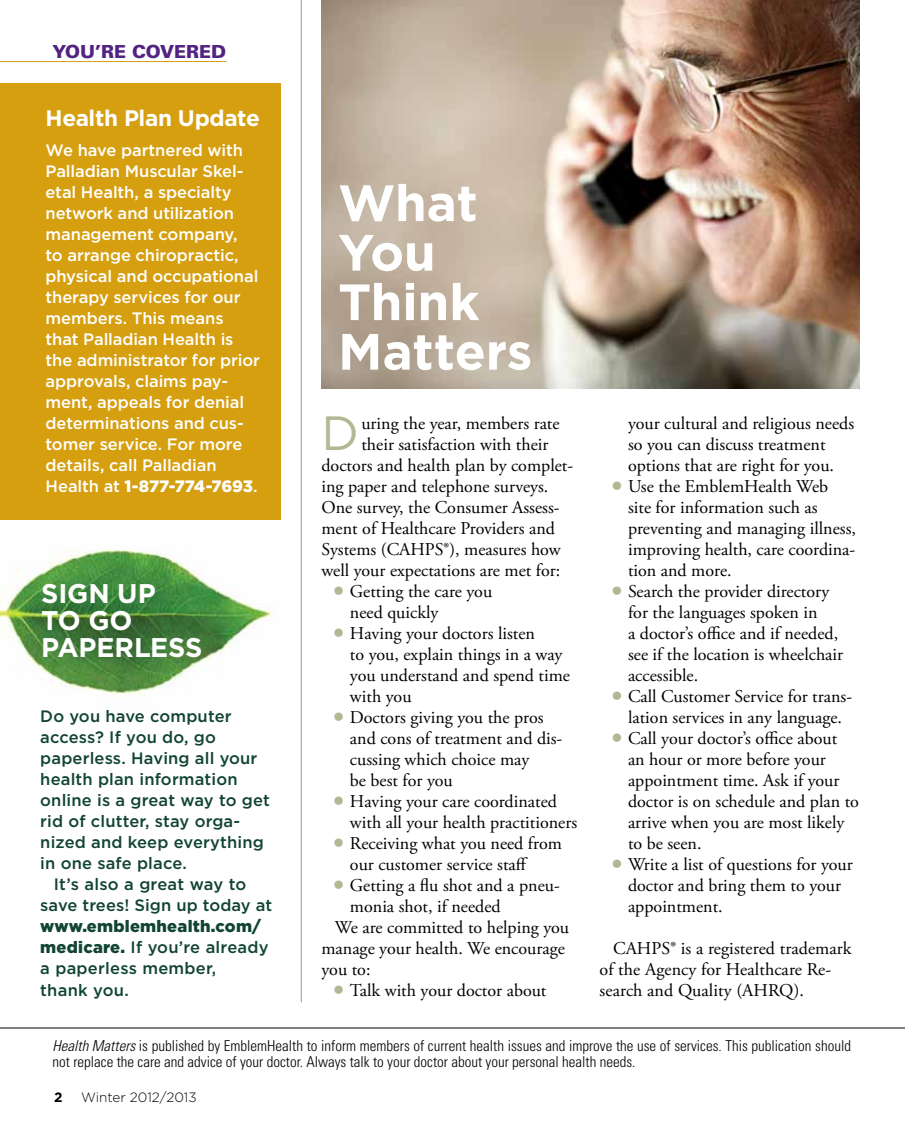
<style>
.page{position:relative;width:905px;height:1134px;background:#fff}
.page>*{position:absolute;margin:0;border:0;box-sizing:border-box;transform-origin:0 0}
.t1{font:700 51px/49.5px "Gotham";letter-spacing:-.005em;color:#fff}
.t2{font:48px "Gotham";color:#b1b994}
.t3{font:700 27px/27px "Gotham";letter-spacing:-.01em;color:#fff}
.t4{font:700 22.5px "Gotham";letter-spacing:-.015em;color:#fff}
.t5{font:18px/21px "Adobe Garamond Pro";color:#000}
.t6{font:900 18px "Univers LT";color:#522380}
.t7{font:500 16.5px/21px "Gotham";letter-spacing:-.005em;color:#fff}
.t8{font:500 16.5px/21px "Gotham";letter-spacing:.01em;color:#114432}
.t9{font:300 condensed 15px/16.5px "Univers LT";color:#000}
.t10{font:300 13.5px "Gotham";color:#000}
.t11{font:700 13.5px "Gotham";color:#000}
.s1{font-weight:900}
.s2{font-style:italic}
</style>
<div class="page">
<div style="left:0;top:83px;width:281px;height:437px;background:#d59f10"></div>
<hr style="left:301px;top:0;width:1px;height:1002px;background:#939598">
<hr style="left:0;top:61px;width:226px;height:1px;background:#d59f10">
<hr style="left:0;top:1028px;width:904px;height:1px;background:#000">
<img style="left:321px;top:0;width:538px;height:389px">
<img style="left:0;top:549px;width:274px;height:149px">
<p class="t6" style="left:53px;top:40px;width:175px">YOU’RE COVERED</p>
<p class="t4" style="left:46px;top:103px;width:216px">Health Plan Update</p>
<p class="t7" style="left:46px;top:140px;width:216px">We have partnered with<br>Palladian Muscular Skel&shy;etal Health, a specialty network and utilization management company,<br>to arrange chiropractic, physical and occupational therapy services for our members. This means that Palladian Health is the administrator for prior approvals, claims pay&shy;ment, appeals for denial determinations and cus&shy;tomer service. For more details, call Palladian<br>Health at <span class="s1">1-877-774-7693</span>.</p>
<h3 class="t3" style="left:41px;top:579px;width:113px">Sign Up to Go<br>Paperless</h3>
<p class="t8" style="left:40px;top:706px;width:231px">Do you have computer access? If you do, go paperless. Having all your health plan information online is a great way to get rid of clutter, stay orga&shy;nized and keep everything in one safe place.</p>
<p class="t8" style="left:40px;top:874px;width:233px;text-indent:13px">It’s also a great way to save trees! Sign up today at</p>
<p class="t8" style="left:40px;top:916px;width:230px"><span class="s1">www.emblemhealth.com/ medicare.</span> If you’re already a paperless member,<br>thank you.</p>
<h1 class="t1" style="left:338px;top:178px;width:196px">What<br>You<br>Think<br>Matters</h1>
<h2 class="t2" style="left:321px;top:402px;width:39px">D</h2>
<p class="t5" style="left:361px;top:414px;width:200px">uring the year, members rate</p>
<p class="t5" style="left:361px;top:435px;width:188px">their satisfaction with their</p>
<p class="t5" style="left:321px;top:456px;width:253px">doctors and health plan by complet-</p>
<p class="t5" style="left:321px;top:477px;width:228px">ing paper and telephone surveys.</p>
<p class="t5" style="left:321px;top:498px;width:240px">One survey, the Consumer Assess-</p>
<p class="t5" style="left:321px;top:519px;width:235px">ment of Healthcare Providers and</p>
<p class="t5" style="left:321px;top:540px;width:241px">Systems (CAHPS®), measures how</p>
<p class="t5" style="left:321px;top:561px;width:240px">well your expectations are met for:</p>
<p class="t5" style="left:350px;top:582px;width:144px">Getting the care you</p>
<p class="t5" style="left:350px;top:603px;width:90px">need quickly</p>
<p class="t5" style="left:350px;top:624px;width:186px">Having your doctors listen</p>
<p class="t5" style="left:350px;top:645px;width:214px">to you, explain things in a way</p>
<p class="t5" style="left:350px;top:666px;width:221px">you understand and spend time</p>
<p class="t5" style="left:350px;top:687px;width:63px">with you</p>
<p class="t5" style="left:350px;top:708px;width:195px">Doctors giving you the pros</p>
<p class="t5" style="left:350px;top:729px;width:214px">and cons of treatment and dis-</p>
<p class="t5" style="left:350px;top:750px;width:181px">cussing which choice may</p>
<p class="t5" style="left:350px;top:771px;width:104px">be best for you</p>
<p class="t5" style="left:350px;top:792px;width:208px">Having your care coordinated</p>
<p class="t5" style="left:350px;top:813px;width:229px">with all your health practitioners</p>
<p class="t5" style="left:350px;top:834px;width:213px">Receiving what you need from</p>
<p class="t5" style="left:350px;top:855px;width:179px">our customer service staff</p>
<p class="t5" style="left:350px;top:876px;width:211px">Getting a flu shot and a pneu-</p>
<p class="t5" style="left:350px;top:897px;width:152px">monia shot, if needed</p>
<p class="t5" style="left:335px;top:918px;width:236px">We are committed to helping you</p>
<p class="t5" style="left:321px;top:939px;width:245px">manage your health. We encourage</p>
<p class="t5" style="left:321px;top:960px;width:51px">you to:</p>
<p class="t5" style="left:350px;top:981px;width:198px">Talk with your doctor about</p>
<p class="t5" style="left:628px;top:414px;width:232px">your cultural and religious needs so you can discuss treatment options that are right for you.<br>Use the EmblemHealth Web<br>site for information such as preventing and managing illness, improving health, care coordina&shy;tion and more.<br>Search the provider directory<br>for the languages spoken in<br>a doctor’s office and if needed, see if the location is wheelchair accessible.<br>Call Customer Service for trans&shy;lation services in any language.<br>Call your doctor’s office about<br>an hour or more before your appointment time. Ask if your doctor is on schedule and plan to arrive when you are most likely to be seen.<br>Write a list of questions for your doctor and bring them to your appointment.</p>
<p class="t5" style="left:599px;top:939px;width:253px;text-indent:14px">CAHPS® is a registered trademark of the Agency for Healthcare Re&shy;search and Quality (AHRQ).</p>
<p class="t9" style="left:52px;top:1037px;width:800px"><span class="s2">Health Matters</span> is published by EmblemHealth to inform members of current health issues and improve the use of services. This publication should not replace the care and advice of your doctor. Always talk to your doctor about your personal health needs.</p>
<p class="t11" style="left:54px;top:1088px;width:10px">2</p>
<p class="t10" style="left:81px;top:1089px;width:117px">Winter 2012/2013</p>
</div>
